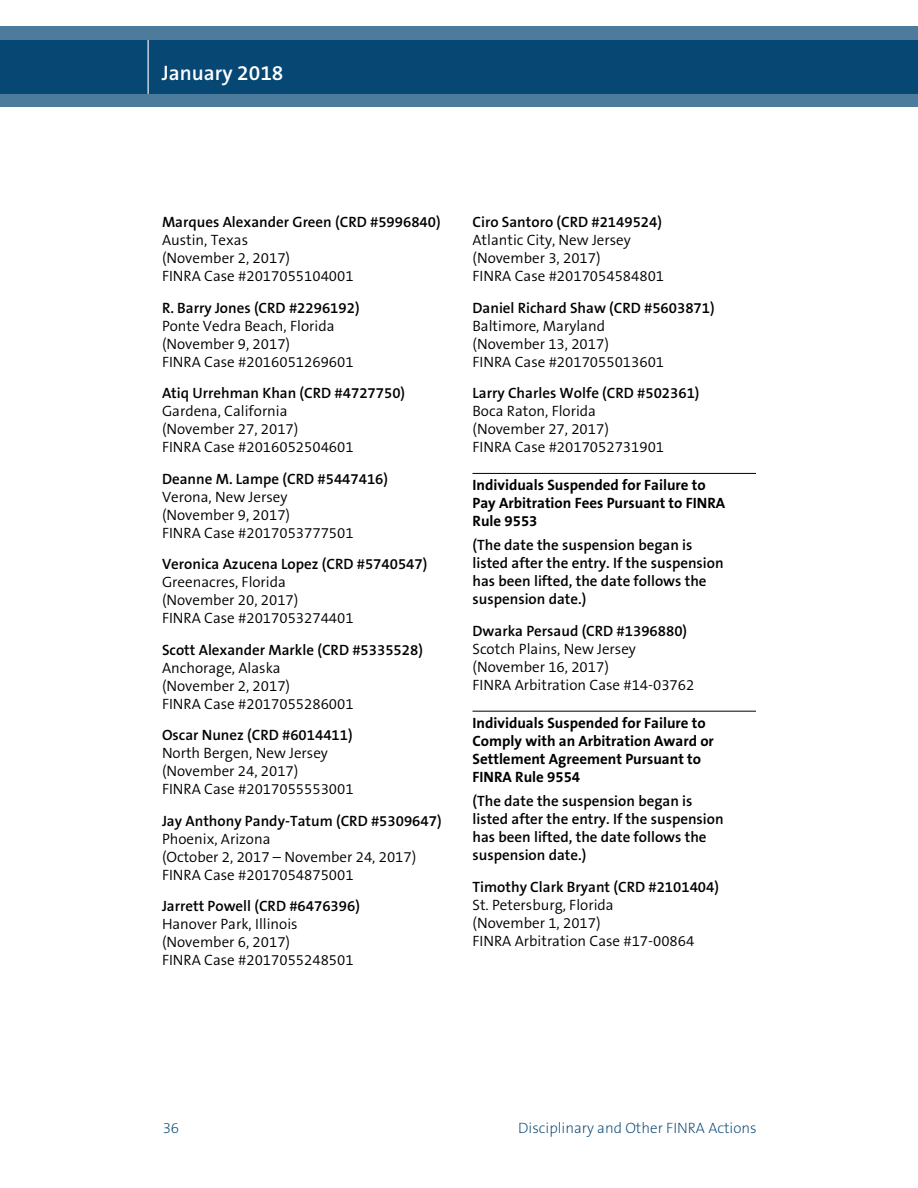
<style>
.page{position:relative;width:918px;height:1188px;background:#fff}
.page>*{position:absolute;margin:0;border:0;box-sizing:border-box;transform-origin:0 0}
.t1{font:600 21px "The Sans B6";color:#fff}
.t2{font:300 15px/18px "The Sans B4";color:#000}
.t3{font:600 15px/18px "The Sans B6";color:#000}
.t4{font:700 15px/18px "The Sans B7";color:#000}
.t5{font:200 15px "The Sans B2";color:#004270}
</style>
<div class="page">
<svg style="left:0;top:26px;width:918px;height:81px;background:#1e5881"></svg>
<hr style="left:148px;top:40px;width:1px;height:54px;background:#fff">
<hr style="left:472px;top:473px;width:284px;height:1px;background:#000">
<hr style="left:472px;top:711px;width:284px;height:1px;background:#000">
<h1 class="t1" style="left:162px;top:62px;width:123px">January 2018</h1>
<p class="t3" style="left:162px;top:213px;width:280px">Marques Alexander Green (CRD #5996840)</p>
<p class="t2" style="left:162px;top:231px;width:193px">Austin, Texas<br>(November 2, 2017)<br>FINRA Case #2017055104001</p>
<p class="t3" style="left:162px;top:299px;width:199px">R. Barry Jones (CRD #2296192)</p>
<p class="t2" style="left:162px;top:317px;width:193px">Ponte Vedra Beach, Florida (November 9, 2017)<br>FINRA Case #2016051269601</p>
<p class="t3" style="left:162px;top:384px;width:245px">Atiq Urrehman Khan (CRD #4727750)</p>
<p class="t2" style="left:162px;top:402px;width:193px">Gardena, California (November 27, 2017)<br>FINRA Case #2016052504601</p>
<p class="t3" style="left:162px;top:470px;width:228px">Deanne M. Lampe (CRD #5447416)</p>
<p class="t2" style="left:162px;top:488px;width:193px">Verona, New Jersey (November 9, 2017)<br>FINRA Case #2017053777501</p>
<p class="t3" style="left:162px;top:555px;width:267px">Veronica Azucena Lopez (CRD #5740547)</p>
<p class="t2" style="left:162px;top:573px;width:193px">Greenacres, Florida (November 20, 2017)<br>FINRA Case #2017053274401</p>
<p class="t3" style="left:162px;top:641px;width:262px">Scott Alexander Markle (CRD #5335528)</p>
<p class="t2" style="left:162px;top:659px;width:193px">Anchorage, Alaska (November 2, 2017)<br>FINRA Case #2017055286001</p>
<p class="t3" style="left:162px;top:726px;width:192px">Oscar Nunez (CRD #6014411)</p>
<p class="t2" style="left:162px;top:744px;width:193px">North Bergen, New Jersey (November 24, 2017)<br>FINRA Case #2017055553001</p>
<p class="t3" style="left:162px;top:812px;width:281px">Jay Anthony Pandy-Tatum (CRD #5309647)</p>
<p class="t2" style="left:162px;top:830px;width:256px">Phoenix, Arizona<br>(October 2, 2017 – November 24, 2017)<br>FINRA Case #2017054875001</p>
<p class="t3" style="left:162px;top:897px;width:199px">Jarrett Powell (CRD #6476396)</p>
<p class="t2" style="left:162px;top:915px;width:193px">Hanover Park, Illinois (November 6, 2017)<br>FINRA Case #2017055248501</p>
<p class="t3" style="left:472px;top:213px;width:191px">Ciro Santoro (CRD #2149524)</p>
<p class="t2" style="left:472px;top:231px;width:193px">Atlantic City, New Jersey (November 3, 2017)<br>FINRA Case #2017054584801</p>
<p class="t3" style="left:472px;top:299px;width:244px">Daniel Richard Shaw (CRD #5603871)</p>
<p class="t2" style="left:472px;top:317px;width:193px">Baltimore, Maryland (November 13, 2017)<br>FINRA Case #2017055013601</p>
<p class="t3" style="left:472px;top:384px;width:229px">Larry Charles Wolfe (CRD #502361)</p>
<p class="t2" style="left:472px;top:402px;width:193px">Boca Raton, Florida (November 27, 2017)<br>FINRA Case #2017052731901</p>
<p class="t4" style="left:472px;top:477px;width:254px">Individuals Suspended for Failure to<br>Pay Arbitration Fees Pursuant to FINRA<br>Rule 9553</p>
<p class="t3" style="left:472px;top:537px;width:253px">(The date the suspension began is listed after the entry. If the suspension has been lifted, the date follows the suspension date.)</p>
<p class="t3" style="left:472px;top:622px;width:216px">Dwarka Persaud (CRD #1396880)</p>
<p class="t2" style="left:472px;top:640px;width:223px">Scotch Plains, New Jersey (November 16, 2017)<br>FINRA Arbitration Case #14-03762</p>
<p class="t4" style="left:472px;top:714px;width:243px">Individuals Suspended for Failure to<br>Comply with an Arbitration Award or<br>Settlement Agreement Pursuant to<br>FINRA Rule 9554</p>
<p class="t3" style="left:472px;top:792px;width:253px">(The date the suspension began is listed after the entry. If the suspension has been lifted, the date follows the suspension date.)</p>
<p class="t3" style="left:472px;top:878px;width:248px">Timothy Clark Bryant (CRD #2101404)</p>
<p class="t2" style="left:472px;top:896px;width:223px">St. Petersburg, Florida<br>(November 1, 2017)<br>FINRA Arbitration Case #17-00864</p>
<p class="t5" style="left:163px;top:1120px;width:18px">36</p>
<p class="t5" style="left:518px;top:1120px;width:240px">Disciplinary and Other FINRA Actions</p>
</div>
